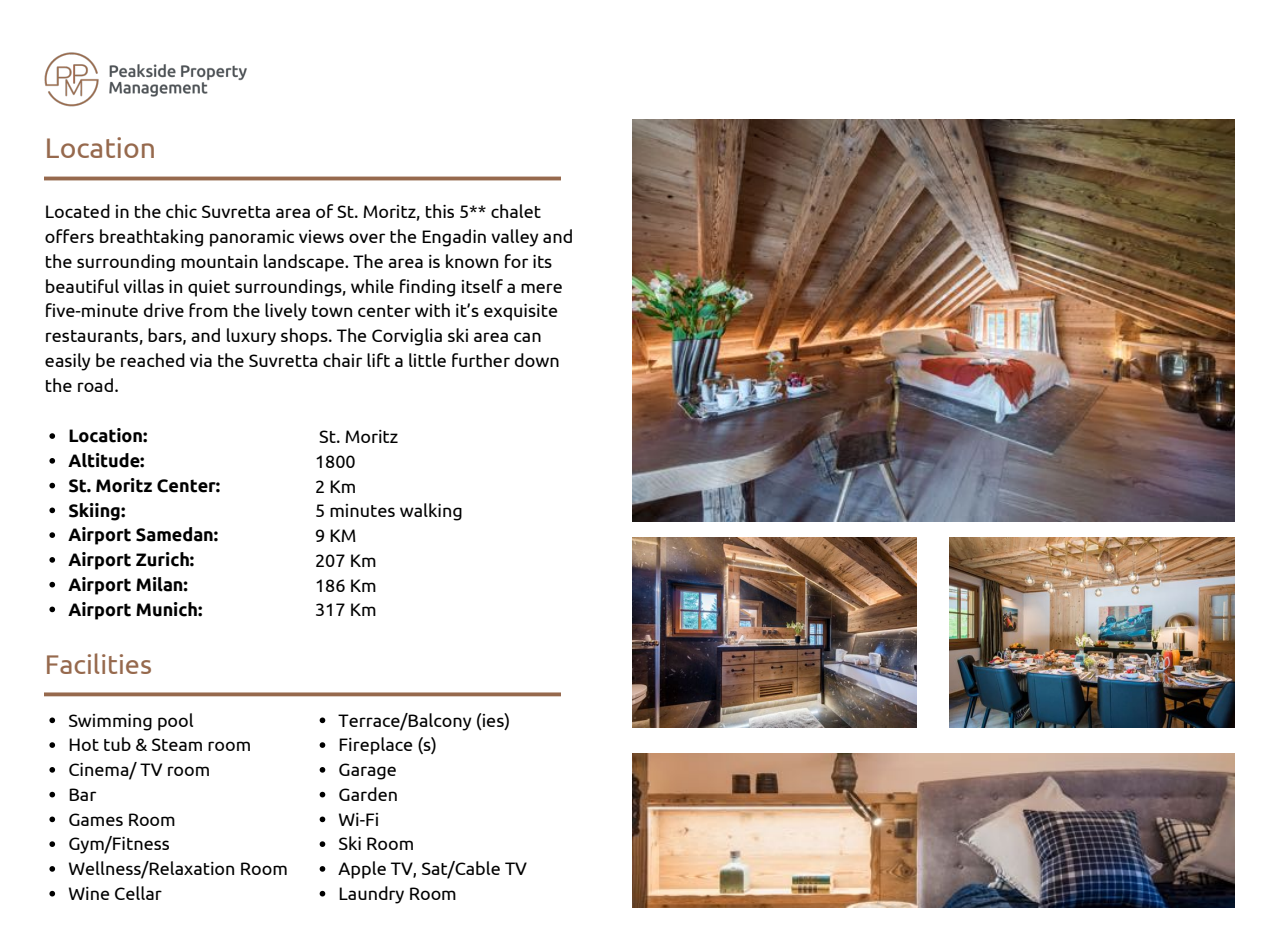
<style>
.page{position:relative;width:1263px;height:936px;background:#fff}
.page>*{position:absolute;margin:0;border:0;box-sizing:border-box;transform-origin:0 0}
.t1{font:28.35px "Ubuntu";color:#96694d}
.t2{font:27px "Ubuntu";color:#96694d}
.t3{font:18px/24.8px "Ubuntu";color:#000}
.t4{font:700 18px/24.8px "Ubuntu";color:#000}
</style>
<div class="page">
<img style="left:44px;top:52px;width:203px;height:55px">
<svg style="left:45px;top:176px;width:515px;height:5px;background:#ad8a75"></svg>
<svg style="left:45px;top:692px;width:515px;height:5px;background:#ad8b75"></svg>
<img style="left:632px;top:119px;width:602px;height:402px">
<img style="left:632px;top:537px;width:284px;height:191px">
<img style="left:949px;top:537px;width:285px;height:191px">
<img style="left:632px;top:753px;width:602px;height:154px">
<svg style="left:49px;top:718px;width:6px;height:5px"></svg>
<svg style="left:49px;top:742px;width:6px;height:6px"></svg>
<svg style="left:49px;top:767px;width:6px;height:6px"></svg>
<svg style="left:49px;top:792px;width:6px;height:5px"></svg>
<svg style="left:49px;top:817px;width:6px;height:5px"></svg>
<svg style="left:49px;top:841px;width:6px;height:6px"></svg>
<svg style="left:49px;top:866px;width:6px;height:6px"></svg>
<svg style="left:49px;top:891px;width:6px;height:5px"></svg>
<svg style="left:319px;top:718px;width:6px;height:5px"></svg>
<svg style="left:319px;top:742px;width:6px;height:6px"></svg>
<svg style="left:319px;top:767px;width:6px;height:6px"></svg>
<svg style="left:319px;top:792px;width:6px;height:5px"></svg>
<svg style="left:319px;top:817px;width:6px;height:5px"></svg>
<svg style="left:319px;top:841px;width:6px;height:6px"></svg>
<svg style="left:319px;top:866px;width:6px;height:6px"></svg>
<svg style="left:319px;top:891px;width:6px;height:5px"></svg>
<svg style="left:49px;top:433px;width:6px;height:6px"></svg>
<svg style="left:49px;top:458px;width:6px;height:6px"></svg>
<svg style="left:49px;top:483px;width:6px;height:5px"></svg>
<svg style="left:49px;top:508px;width:6px;height:5px"></svg>
<svg style="left:49px;top:532px;width:6px;height:6px"></svg>
<svg style="left:49px;top:557px;width:6px;height:6px"></svg>
<svg style="left:49px;top:582px;width:6px;height:5px"></svg>
<svg style="left:49px;top:607px;width:6px;height:5px"></svg>
<h1 class="t1" style="left:45px;top:132px;width:113px">Location</h1>
<p class="t3" style="left:45px;top:199px;width:530px">Located in the chic Suvretta area of St. Moritz, this 5** chalet offers breathtaking panoramic views over the Engadin valley and the surrounding mountain landscape. The area is known for its beautiful villas in quiet surroundings, while finding itself a mere five-minute drive from the lively town center with it’s exquisite restaurants, bars, and luxury shops. The Corviglia ski area can easily be reached via the Suvretta chair lift a little further down the road.</p>
<p class="t4" style="left:68px;top:423px;width:153px">Location:<br>Altitude:<br>St. Moritz Center:<br>Skiing:<br>Airport Samedan:<br>Airport Zurich:<br>Airport Milan:<br>Airport Munich:</p>
<p class="t3" style="left:315px;top:424px;width:149px">St. Moritz<br>1800<br>2 Km<br>5 minutes walking<br>9 KM<br>207 Km<br>186 Km<br>317 Km</p>
<h2 class="t2" style="left:45px;top:649px;width:109px">Facilities</h2>
<p class="t3" style="left:68px;top:707px;width:221px">Swimming pool<br>Hot tub &amp; Steam room<br>Cinema/ TV room<br>Bar<br>Games Room<br>Gym/Fitness<br>Wellness/Relaxation Room<br>Wine Cellar</p>
<p class="t3" style="left:338px;top:707px;width:190px">Terrace/Balcony (ies)<br>Fireplace (s)<br>Garage<br>Garden<br>Wi-Fi<br>Ski Room<br>Apple TV, Sat/Cable TV<br>Laundry Room</p>
</div>
